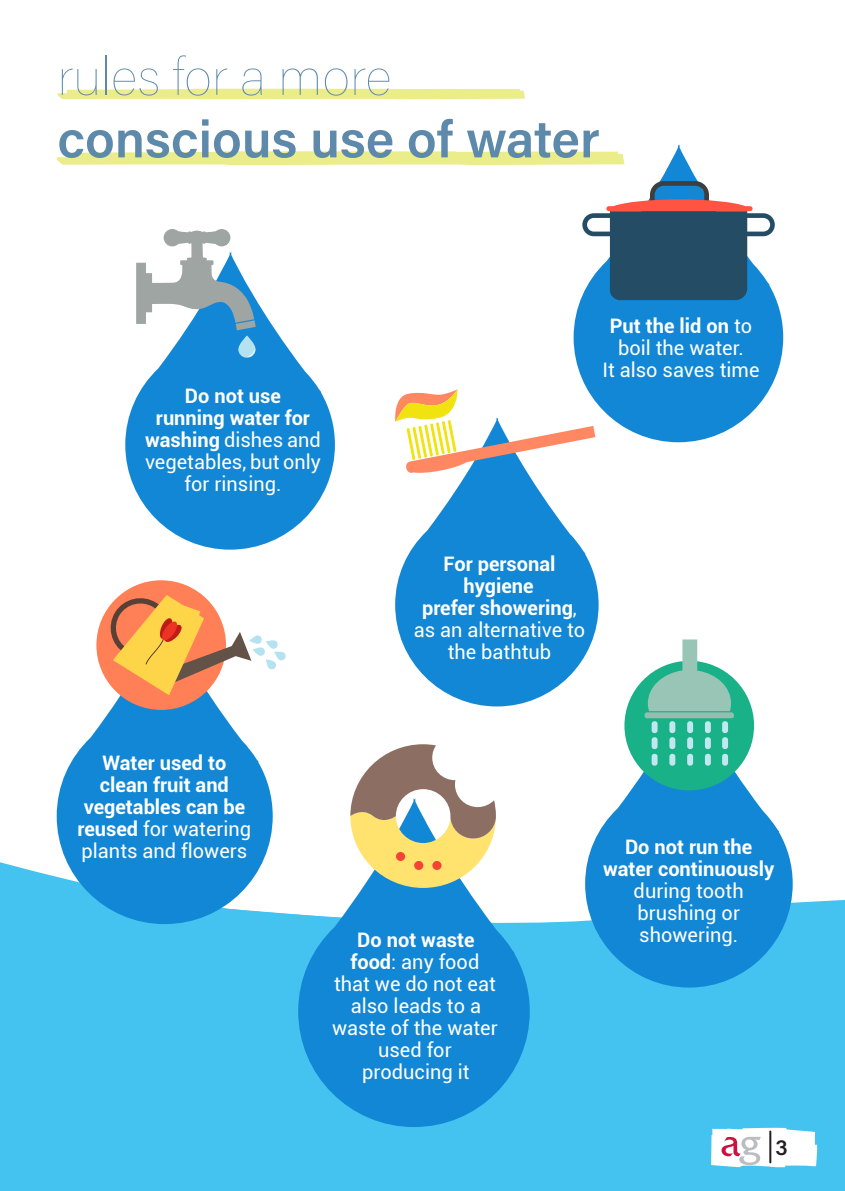
<style>
.page{position:relative;width:845px;height:1191px;background:#fff}
.page>*{position:absolute;margin:0;border:0;box-sizing:border-box;transform-origin:0 0}
.t1{font:600 52px "Acumin Pro";color:#5d89ab}
.t2{font:100 52px "Acumin Pro";color:#5d89ab}
.t3{font:600 21px "Acumin Pro";color:#231f20}
.t4{font:20px/22px "Roboto";color:#fff;text-align:center}
.t5{font:700 20px/22px "Roboto";color:#fff;text-align:center}
.s1{font-weight:400}
.s2{font-weight:700}
</style>
<div class="page">
<svg style="left:57px;top:89px;width:468px;height:10px;background:#ebed8e"></svg>
<svg style="left:57px;top:151px;width:516px;height:14px;background:#ecee93"></svg>
<div style="left:0;top:890px;width:845px;height:301px;background:#44c3f0"></div>
<svg style="left:57px;top:673px;width:216px;height:251px;fill:#1287d5"></svg>
<svg style="left:573px;top:144px;width:210px;height:298px;fill:#1287d5"></svg>
<svg style="left:395px;top:417px;width:203px;height:289px;fill:#1287d5"></svg>
<svg style="left:298px;top:888px;width:232px;height:239px;background:#2797db"></svg>
<svg style="left:585px;top:692px;width:207px;height:295px;fill:#1287d5"></svg>
<svg style="left:125px;top:300px;width:210px;height:249px;fill:#1287d5"></svg>
<svg style="left:582px;top:181px;width:193px;height:119px"></svg>
<svg style="left:136px;top:229px;width:120px;height:101px"></svg>
<svg style="left:238px;top:335px;width:18px;height:23px"></svg>
<svg style="left:247px;top:349px;width:8px;height:8px"></svg>
<div style="left:624px;top:661px;width:130px;height:129px;background:#19b187;border-radius:50%"></div>
<svg style="left:648px;top:639px;width:83px;height:72px"></svg>
<div style="left:644px;top:712px;width:90px;height:6px;background:#99bbb0;border-radius:3px"></div>
<div style="left:651px;top:721px;width:6px;height:12px;background:#c3e7ee;border-radius:3px"></div>
<div style="left:651px;top:737px;width:6px;height:12px;background:#c3e7ee;border-radius:3px"></div>
<div style="left:651px;top:754px;width:6px;height:11px;background:#c3e7ee;border-radius:3px"></div>
<div style="left:669px;top:721px;width:6px;height:12px;background:#c3e7ee;border-radius:3px"></div>
<div style="left:669px;top:737px;width:6px;height:12px;background:#c3e7ee;border-radius:3px"></div>
<div style="left:669px;top:754px;width:6px;height:11px;background:#c3e7ee;border-radius:3px"></div>
<div style="left:687px;top:721px;width:6px;height:12px;background:#c3e7ee;border-radius:3px"></div>
<div style="left:687px;top:737px;width:6px;height:12px;background:#c3e7ee;border-radius:3px"></div>
<div style="left:687px;top:754px;width:6px;height:11px;background:#c3e7ee;border-radius:3px"></div>
<div style="left:705px;top:721px;width:6px;height:12px;background:#c3e7ee;border-radius:3px"></div>
<div style="left:705px;top:737px;width:6px;height:12px;background:#c3e7ee;border-radius:3px"></div>
<div style="left:705px;top:754px;width:6px;height:11px;background:#c3e7ee;border-radius:3px"></div>
<div style="left:722px;top:721px;width:6px;height:12px;background:#c3e7ee;border-radius:3px"></div>
<div style="left:722px;top:737px;width:6px;height:12px;background:#c3e7ee;border-radius:3px"></div>
<div style="left:722px;top:754px;width:6px;height:11px;background:#c3e7ee;border-radius:3px"></div>
<div style="left:96px;top:580px;width:130px;height:130px;background:#ff7f56;border-radius:50%"></div>
<svg style="left:106px;top:594px;width:180px;height:101px"></svg>
<svg style="left:395px;top:389px;width:200px;height:84px"></svg>
<svg style="left:350px;top:744px;width:146px;height:144px"></svg>
<svg style="left:711px;top:1127px;width:106px;height:40px"></svg>
<hr style="left:769px;top:1131px;width:2px;height:31px;background:#231f20">
<p class="t2" style="left:57px;top:41px;width:336px">rules for a more</p>
<p class="t1" style="left:57px;top:103px;width:544px">conscious use of water</p>
<p class="t5" style="left:185px;top:384px;width:98px">Do not use</p>
<p class="t5" style="left:145px;top:406px;width:177px">running water for washing <span class="s1">dishes and</span></p>
<p class="t4" style="left:145px;top:450px;width:177px">vegetables, but only for rinsing.</p>
<p class="t4" style="left:610px;top:314px;width:144px"><span class="s2">Put the lid on</span> to boil the water.</p>
<p class="t4" style="left:602px;top:358px;width:159px">It also saves time</p>
<p class="t5" style="left:443px;top:551px;width:113px">For personal hygiene</p>
<p class="t5" style="left:422px;top:595px;width:156px">prefer showering<span class="s1">,</span></p>
<p class="t4" style="left:414px;top:617px;width:173px">as an alternative to the bathtub</p>
<p class="t5" style="left:78px;top:750px;width:175px">Water used to clean fruit and vegetables can be reused <span class="s1">for watering</span></p>
<p class="t4" style="left:82px;top:839px;width:167px">plants and flowers</p>
<p class="t4" style="left:334px;top:927px;width:163px"><span class="s2">Do not waste food</span>: any food that we do not eat</p>
<p class="t4" style="left:332px;top:993px;width:167px">also leads to a waste of the water</p>
<p class="t4" style="left:378px;top:1037px;width:75px">used for</p>
<p class="t4" style="left:362px;top:1059px;width:109px">producing it</p>
<p class="t5" style="left:603px;top:835px;width:173px">Do not run the water continuously <span class="s1">during tooth</span></p>
<p class="t4" style="left:637px;top:901px;width:104px">brushing or</p>
<p class="t4" style="left:639px;top:923px;width:100px">showering.</p>
<p class="t3" style="left:775px;top:1133px;width:14px">3</p>
</div>
